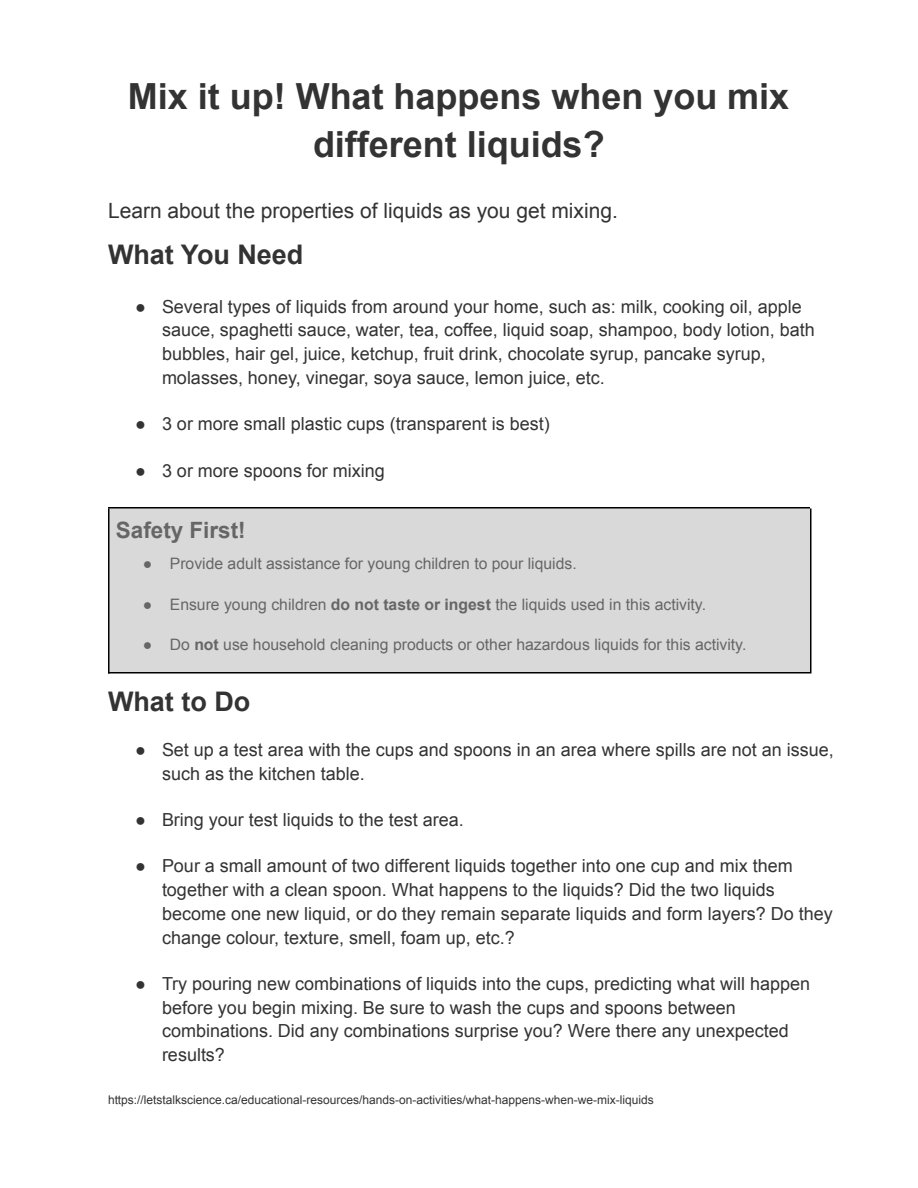
<style>
.page{position:relative;width:918px;height:1188px;background:#fff}
.page>*{position:absolute;margin:0;border:0;box-sizing:border-box;transform-origin:0 0}
.t1{font:700 36px/47.5px "Arial";color:#333;text-align:center}
.t2{font:700 27px "Arial";color:#333}
.t3{font:700 22.5px "Arial";color:#666}
.t4{font:21px "Arial";color:#333}
.t5{font:18px/23.9px "Arial";color:#333}
.t6{font:15.75px "Arial";color:#666}
.t7{font:12px "Arial";color:#333}
.s1{font-weight:700}
</style>
<div class="page">
<div style="left:108px;top:508px;width:702px;height:165px;background:#d9d9d9"></div>
<hr style="left:108px;top:508px;width:2px;height:165px;background:#000">
<hr style="left:810px;top:508px;width:2px;height:165px;background:#000">
<hr style="left:108px;top:507px;width:702px;height:1px;background:#000">
<hr style="left:108px;top:672px;width:702px;height:1px;background:#000">
<h1 class="t1" style="left:128px;top:73px;width:663px">Mix it up! What happens when you mix different liquids?</h1>
<p class="t4" style="left:108px;top:199px;width:511px">Learn about the properties of liquids as you get mixing.</p>
<h2 class="t2" style="left:108px;top:239px;width:197px">What You Need</h2>
<p class="t5" style="left:162px;top:294px;width:654px;text-indent:-27px">● Several types of liquids from around your home, such as: milk, cooking oil, apple sauce, spaghetti sauce, water, tea, coffee, liquid soap, shampoo, body lotion, bath bubbles, hair gel, juice, ketchup, fruit drink, chocolate syrup, pancake syrup, molasses, honey, vinegar, soya sauce, lemon juice, etc.</p>
<p class="t5" style="left:135px;top:412px;width:416px">● 3 or more small plastic cups (transparent is best)</p>
<p class="t5" style="left:135px;top:458px;width:251px">● 3 or more spoons for mixing</p>
<p class="t3" style="left:116px;top:518px;width:131px">Safety First!</p>
<p class="t6" style="left:143px;top:555px;width:435px">● Provide adult assistance for young children to pour liquids.</p>
<p class="t6" style="left:143px;top:596px;width:565px">● Ensure young children <span class="s1">do not taste or ingest</span> the liquids used in this activity.</p>
<p class="t6" style="left:143px;top:636px;width:605px">● Do <span class="s1">not</span> use household cleaning products or other hazardous liquids for this activity.</p>
<h2 class="t2" style="left:108px;top:686px;width:144px">What to Do</h2>
<p class="t5" style="left:162px;top:738px;width:673px;text-indent:-27px">● Set up a test area with the cups and spoons in an area where spills are not an issue, such as the kitchen table.</p>
<p class="t5" style="left:135px;top:808px;width:330px">● Bring your test liquids to the test area.</p>
<p class="t5" style="left:162px;top:854px;width:672px;text-indent:-27px">● Pour a small amount of two different liquids together into one cup and mix them together with a clean spoon. What happens to the liquids? Did the two liquids become one new liquid, or do they remain separate liquids and form layers? Do they change colour, texture, smell, foam up, etc.?</p>
<p class="t5" style="left:162px;top:972px;width:650px;text-indent:-27px">● Try pouring new combinations of liquids into the cups, predicting what will happen before you begin mixing. Be sure to wash the cups and spoons between combinations. Did any combinations surprise you? Were there any unexpected results?</p>
<p class="t7" style="left:108px;top:1094px;width:547px">https://letstalkscience.ca/educational-resources/hands-on-activities/what-happens-when-we-mix-liquids</p>
</div>
